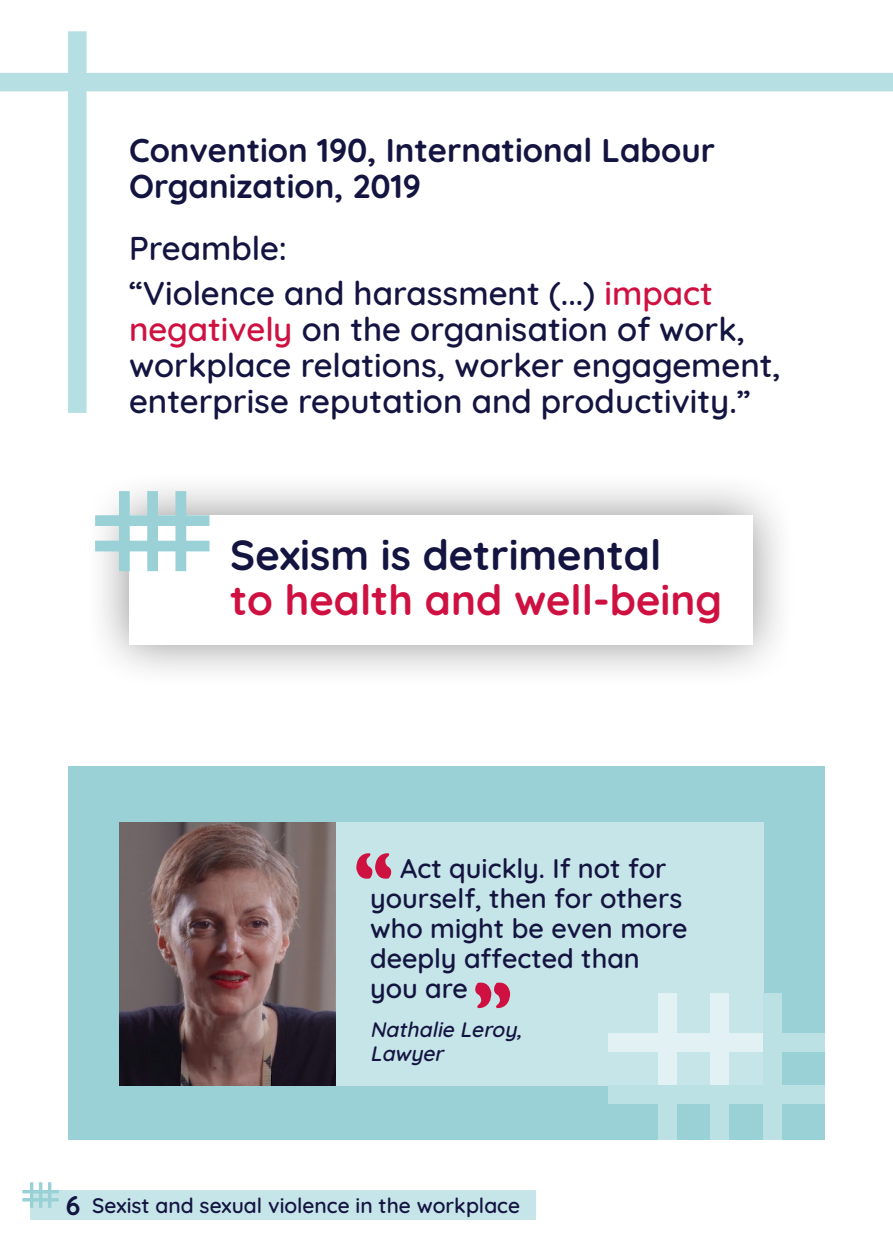
<style>
.page{position:relative;width:893px;height:1259px;background:#fff}
.page>*{position:absolute;margin:0;border:0;box-sizing:border-box;transform-origin:0 0}
.t1{font:700 42px/45px "Quicksand";color:#cf1141}
.t2{font:600 33px/36px "Quicksand";color:#141441}
.t3{font:700 33px/36px "Quicksand";color:#141441}
.t4{font:600 27px/30px "Quicksand";color:#141441}
.t5{font:600 21px "Quicksand";color:#141441}
.t6{font:italic 600 21px/24px "Quicksand";color:#141441}
.s1{color:#cf1141}
.s2{color:#141441}
.s3{font-weight:700;font-size:27px}
</style>
<div class="page">
<div style="left:30px;top:1189px;width:506px;height:30px;background:#c6e5e9"></div>
<hr style="left:30px;top:1182px;width:3px;height:25px;background:#99d1d7">
<hr style="left:39px;top:1182px;width:3px;height:25px;background:#99d1d7">
<hr style="left:48px;top:1182px;width:3px;height:25px;background:#99d1d7">
<hr style="left:22px;top:1190px;width:37px;height:3px;background:#99d1d7">
<hr style="left:22px;top:1198px;width:37px;height:3px;background:#99d1d7">
<div style="left:68px;top:766px;width:757px;height:374px;background:#99d1d7"></div>
<div style="left:119px;top:822px;width:644px;height:263px;background:#c6e5e8"></div>
<div style="left:711px;top:993px;width:18px;height:92px;background:#e2f2f4"></div>
<div style="left:711px;top:1085px;width:18px;height:55px;background:#bce1e4"></div>
<div style="left:763px;top:1033px;width:62px;height:19px;background:#bce1e4"></div>
<div style="left:609px;top:1033px;width:154px;height:19px;background:#e2f2f4"></div>
<div style="left:658px;top:993px;width:19px;height:92px;background:#e2f2f4"></div>
<div style="left:658px;top:1085px;width:19px;height:55px;background:#bce1e4"></div>
<div style="left:763px;top:993px;width:19px;height:147px;background:#bce1e4"></div>
<div style="left:609px;top:1085px;width:216px;height:19px;background:#bce1e4"></div>
<img style="left:119px;top:822px;width:217px;height:263px">
<svg style="left:356px;top:853px;width:36px;height:26px"></svg>
<svg style="left:475px;top:982px;width:35px;height:27px"></svg>
<div style="left:0;top:73px;width:893px;height:18px;background:#b5dfe2"></div>
<div style="left:68px;top:31px;width:19px;height:382px;background:#b5dfe2"></div>
<div style="left:84px;top:470px;width:713px;height:219px;background:#231f20;opacity:.5"></div>
<div style="left:129px;top:515px;width:624px;height:129px;background:#fff"></div>
<div style="left:119px;top:491px;width:11px;height:80px;background:#99d1d7"></div>
<div style="left:147px;top:491px;width:11px;height:80px;background:#99d1d7"></div>
<div style="left:175px;top:491px;width:11px;height:80px;background:#99d1d7"></div>
<div style="left:95px;top:515px;width:114px;height:11px;background:#99d1d7"></div>
<div style="left:95px;top:540px;width:114px;height:11px;background:#99d1d7"></div>
<p class="t3" style="left:129px;top:129px;width:588px">Convention 190, International Labour<br>Organization, 2019</p>
<p class="t2" style="left:129px;top:227px;width:159px">Preamble:</p>
<p class="t2" style="left:129px;top:272px;width:653px">“Violence and harassment (...) <span class="s1">impact negatively</span> on the organisation of work, workplace relations, worker engagement, enterprise reputation and productivity.”</p>
<p class="t1" style="left:230px;top:528px;width:493px"><span class="s2">Sexism is detrimental<br></span>to health and well-being</p>
<p class="t4" style="left:370px;top:851px;width:319px;text-indent:30px">Act quickly. If not for yourself, then for others who might be even more deeply affected than you are</p>
<p class="t6" style="left:370px;top:1015px;width:159px">Nathalie Leroy,<br>Lawyer</p>
<p class="t5" style="left:66px;top:1189px;width:456px"><span class="s3">6</span> Sexist and sexual violence in the workplace</p>
</div>
